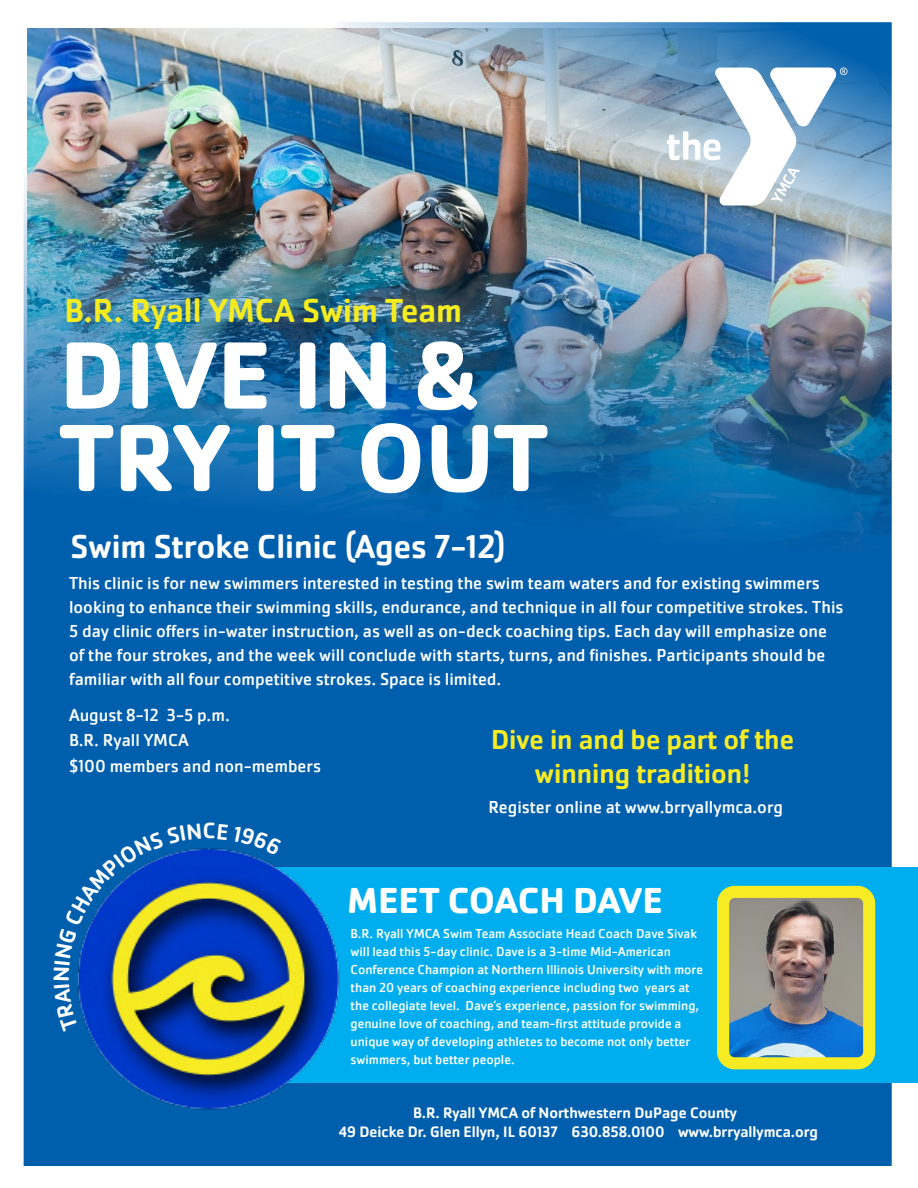
<style>
.page{position:relative;width:918px;height:1188px;background:#fff}
.page>*{position:absolute;margin:0;border:0;box-sizing:border-box;transform-origin:0 0}
.t1{font:700 99px/82.5px "Cachet Pro";color:#fff}
.t2{font:700 37.5px "Cachet Pro";letter-spacing:-.005em;color:#fff}
.t3{font:500 34.5px "Cachet Pro";color:#fff}
.t4{font:500 34.5px "Cachet Pro";color:#f4ec1f}
.t5{font:500 28.5px "Cachet Pro";color:#f7eb23}
.t6{font:500 22.95px "Cachet Pro";color:#fff}
.t7{font:18px/24px "Cachet Pro";color:#fff}
.t8{font:500 15.75px "Cachet Pro";color:#fff}
.t9{font:13.5px/18px "Cachet Pro";color:#fff}
</style>
<div class="page">
<img style="left:23px;top:22px;width:895px;height:1144px">
<div style="left:233px;top:868px;width:684px;height:215px;background:#00aeef"></div>
<img style="left:65px;top:843px;width:294px;height:275px">
<img style="left:730px;top:899px;width:132px;height:157px">
<div style="left:717px;top:886px;width:158px;height:183px;border:12px solid #f7eb23;border-radius:12px"></div>
<svg style="left:667px;top:68px;width:180px;height:138px"></svg>
<svg style="left:54px;top:823px;width:147px;height:209px;background:#235d98"></svg>
<svg style="left:217px;top:823px;width:65px;height:33px;background:#015dae"></svg>
<p class="t4" style="left:65px;top:290px;width:399px">B.R. Ryall YMCA Swim Team</p>
<p class="t1" style="left:60px;top:334px;width:490px">DIVE IN &amp;<br>TRY IT OUT</p>
<p class="t3" style="left:71px;top:526px;width:437px">Swim Stroke Clinic (Ages 7-12)</p>
<p class="t7" style="left:69px;top:571px;width:776px">This clinic is for new swimmers interested in testing the swim team waters and for existing swimmers looking to enhance their swimming skills, endurance, and technique in all four competitive strokes. This 5 day clinic offers in-water instruction, as well as on-deck coaching tips. Each day will emphasize one of the four strokes, and the week will conclude with starts, turns, and finishes. Participants should be familiar with all four competitive strokes. Space is limited.</p>
<p class="t7" style="left:69px;top:703px;width:162px">August 8-12 3-5 p.m.</p>
<p class="t7" style="left:69px;top:728px;width:121px">B.R. Ryall YMCA</p>
<p class="t7" style="left:69px;top:754px;width:254px">$100 members and non-members</p>
<p class="t7" style="left:488px;top:796px;width:296px">Register online at www.brryallymca.org</p>
<p class="t5" style="left:491px;top:723px;width:305px">Dive in and be part of the</p>
<p class="t5" style="left:535px;top:757px;width:217px">winning tradition!</p>
<p class="t6" style="left:203px;top:817px;width:14px">C</p>
<p class="t2" style="left:347px;top:877px;width:317px">MEET COACH DAVE</p>
<p class="t9" style="left:351px;top:925px;width:354px">B.R. Ryall YMCA Swim Team Associate Head Coach Dave Sivak will lead this 5-day clinic. Dave is a 3-time Mid-American Conference Champion at Northern Illinois University with more than 20 years of coaching experience including two years at the collegiate level. Dave’s experience, passion for swimming, genuine love of coaching, and team-first attitude provide a unique way of developing athletes to become not only better swimmers, but better people.</p>
<p class="t8" style="left:413px;top:1104px;width:326px">B.R. Ryall YMCA of Northwestern DuPage County</p>
<p class="t8" style="left:339px;top:1122px;width:481px">49 Deicke Dr. Glen Ellyn, IL 60137 630.858.0100 www.brryallymca.org</p>
</div>
